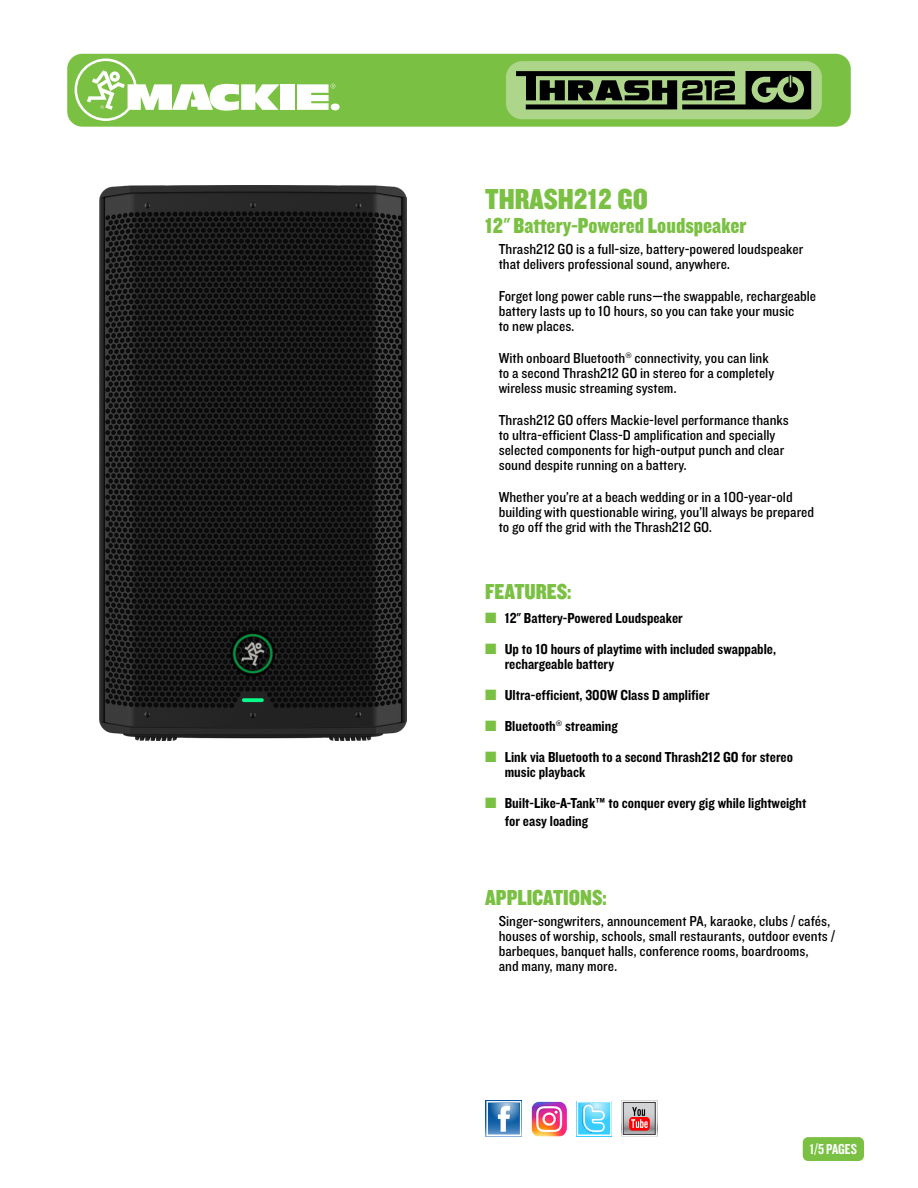
<style>
.page{position:relative;width:918px;height:1188px;background:#fff}
.page>*{position:absolute;margin:0;border:0;box-sizing:border-box;transform-origin:0 0}
.t1{font:30px "Knockout 70 Full Welterwt";color:#7ac143}
.t2{font:22.5px "Knockout 70 Full Welterwt";color:#7ac143}
.t3{font:15px/15px "Knockout 30 Junior Welterwt";color:#000}
.t4{font:15px/15px "Knockout 50 Welterweight";color:#000}
.t5{font:15px "Knockout 49 Liteweight";letter-spacing:-.005em;color:#fff}
.s1{color:#7ac143}
</style>
<div class="page">
<div style="left:803px;top:1137px;width:61px;height:24px;background:#7ac143;border-radius:5px"></div>
<img style="left:99px;top:185px;width:307px;height:556px">
<div style="left:67px;top:54px;width:784px;height:73px;background:#7ac143;border-radius:15px"></div>
<div style="left:506px;top:61px;width:316px;height:58px;background:#aed68a;border-radius:16px"></div>
<div style="left:280px;top:84px;width:14px;height:26px;background:#fff"></div>
<div style="left:331px;top:104px;width:9px;height:6px;background:#fff;border-radius:50%"></div>
<svg style="left:297px;top:84px;width:38px;height:26px"></svg>
<svg style="left:75px;top:59px;width:204px;height:62px"></svg>
<svg style="left:516px;top:71px;width:295px;height:38px"></svg>
<svg style="left:486px;top:1101px;width:36px;height:36px"></svg>
<svg style="left:486px;top:1101px;width:35px;height:35px"></svg>
<svg style="left:576px;top:1101px;width:36px;height:36px"></svg>
<svg style="left:577px;top:1101px;width:35px;height:35px"></svg>
<img style="left:532px;top:1101px;width:35px;height:35px">
<svg style="left:621px;top:1100px;width:36px;height:36px"></svg>
<svg style="left:622px;top:1101px;width:35px;height:35px"></svg>
<h1 class="t1" style="left:485px;top:180px;width:164px">THRASH212 GO</h1>
<h2 class="t2" style="left:485px;top:211px;width:263px">12" Battery-Powered Loudspeaker</h2>
<p class="t3" style="left:499px;top:240px;width:306px">Thrash212 GO is a full-size, battery-powered loudspeaker that delivers professional sound, anywhere.</p>
<p class="t3" style="left:499px;top:288px;width:319px">Forget long power cable runs—the swappable, rechargeable battery lasts up to 10 hours, so you can take your music<br>to new places.</p>
<p class="t3" style="left:499px;top:350px;width:277px">With onboard Bluetooth® connectivity, you can link to a second Thrash212 GO in stereo for a completely wireless music streaming system.</p>
<p class="t3" style="left:499px;top:412px;width:292px">Thrash212 GO offers Mackie-level performance thanks to ultra-efficient Class-D amplification and specially selected components for high-output punch and clear sound despite running on a battery.</p>
<p class="t3" style="left:499px;top:489px;width:317px">Whether you’re at a beach wedding or in a 100-year-old building with questionable wiring, you’ll always be prepared to go off the grid with the Thrash212 GO.</p>
<h2 class="t2" style="left:485px;top:577px;width:88px">FEATURES:</h2>
<p class="t4" style="left:485px;top:610px;width:199px"><span class="s1">■</span> 12" Battery-Powered Loudspeaker</p>
<p class="t4" style="left:505px;top:641px;width:273px;text-indent:-20px"><span class="s1">■</span> Up to 10 hours of playtime with included swappable, rechargeable battery</p>
<p class="t4" style="left:485px;top:687px;width:226px"><span class="s1">■</span> Ultra-efficient, 300W Class D amplifier</p>
<p class="t4" style="left:485px;top:718px;width:134px"><span class="s1">■</span> Bluetooth® streaming</p>
<p class="t4" style="left:505px;top:749px;width:290px;text-indent:-20px"><span class="s1">■</span> Link via Bluetooth to a second Thrash212 GO for stereo music playback</p>
<p class="t4" style="left:505px;top:794px;width:303px;line-height:18px;text-indent:-20px"><span class="s1">■</span> Built-Like-A-Tank™ to conquer every gig while lightweight for easy loading</p>
<h2 class="t2" style="left:485px;top:883px;width:123px">APPLICATIONS:</h2>
<p class="t3" style="left:499px;top:913px;width:338px">Singer-songwriters, announcement PA, karaoke, clubs / cafés, houses of worship, schools, small restaurants, outdoor events / barbeques, banquet halls, conference rooms, boardrooms,<br>and many, many more.</p>
<p class="t5" style="left:810px;top:1140px;width:49px">1/5 PAGES</p>
</div>
